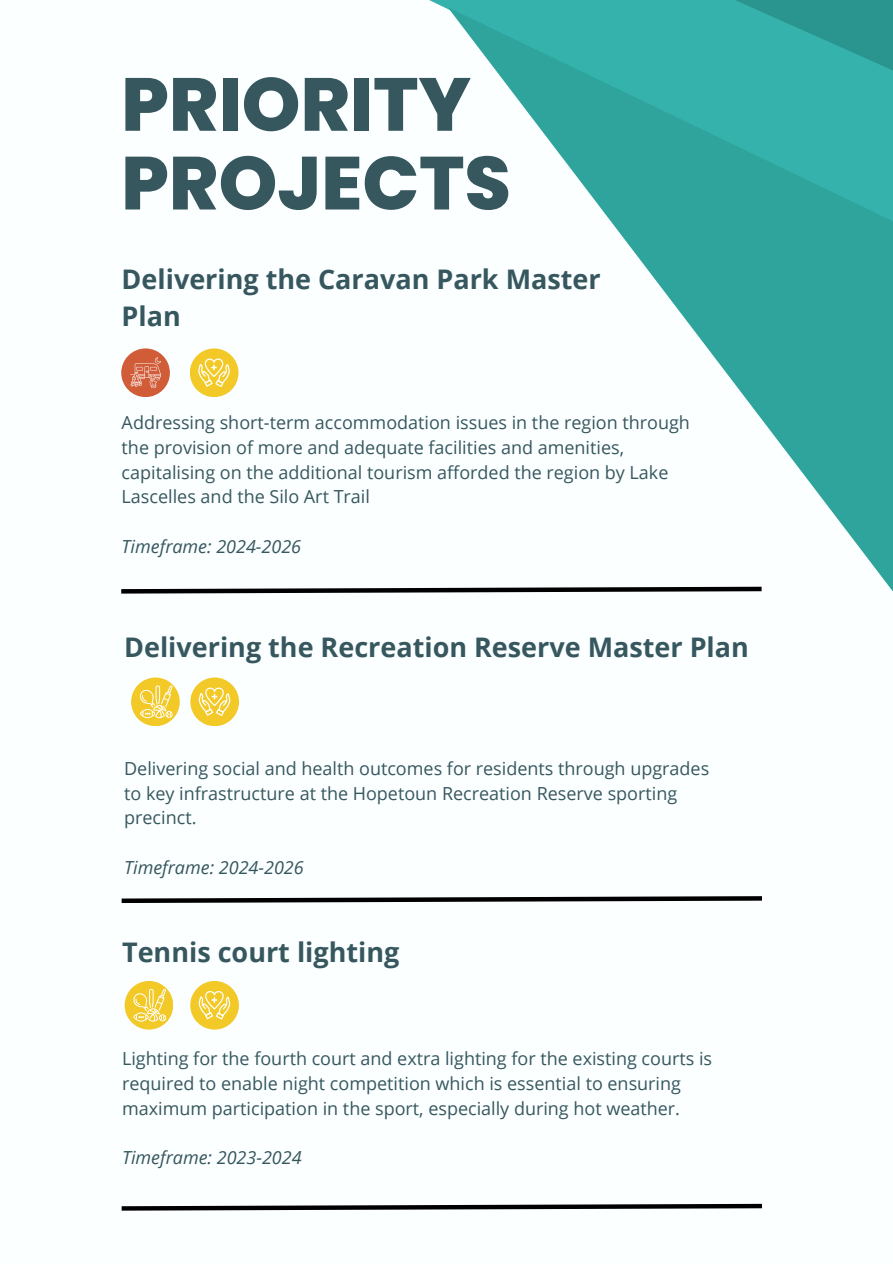
<style>
.page{position:relative;width:893px;height:1264px;background:#fff}
.page>*{position:absolute;margin:0;border:0;box-sizing:border-box;transform-origin:0 0}
.t1{font:800 75px "Poppins";color:#37575f}
.t2{font:700 27px/37px "Open Sans";color:#37575f}
.t3{font:18px/24.8px "Open Sans";color:#37575f}
.t4{font:italic 18px "Open Sans";color:#37575f}
</style>
<div class="page">
<div style="left:0;top:0;width:892px;height:1262px;background:#fbffff"></div>
<svg style="left:610px;top:221px;width:282px;height:369px;fill:#2ea49d"></svg>
<svg style="left:429px;top:0;width:463px;height:221px"></svg>
<div style="left:121px;top:348px;width:49px;height:49px;background:#d15c38;border-radius:50%"></div>
<svg style="left:130px;top:357px;width:30px;height:31px"></svg>
<div style="left:190px;top:348px;width:48px;height:49px;background:#f2c927;border-radius:50%"></div>
<svg style="left:198px;top:358px;width:32px;height:28px"></svg>
<svg style="left:121px;top:584px;width:645px;height:10px"></svg>
<svg style="left:121px;top:1203px;width:641px;height:8px"></svg>
<div style="left:125px;top:980px;width:48px;height:49px;background:#f2c927;border-radius:50%"></div>
<svg style="left:133px;top:988px;width:33px;height:33px"></svg>
<div style="left:190px;top:980px;width:49px;height:49px;background:#f2c927;border-radius:50%"></div>
<svg style="left:198px;top:991px;width:33px;height:28px"></svg>
<div style="left:131px;top:677px;width:49px;height:49px;background:#f2c927;border-radius:50%"></div>
<svg style="left:140px;top:685px;width:32px;height:33px"></svg>
<div style="left:190px;top:677px;width:49px;height:49px;background:#f2c927;border-radius:50%"></div>
<svg style="left:198px;top:687px;width:33px;height:28px"></svg>
<svg style="left:121px;top:896px;width:641px;height:7px"></svg>
<p class="t1" style="left:121px;top:52px;width:351px">PRIORITY</p>
<p class="t1" style="left:121px;top:131px;width:391px">PROJECTS</p>
<p class="t2" style="left:122px;top:259px;width:480px">Delivering the Caravan Park Master<br>Plan</p>
<p class="t3" style="left:122px;top:410px;width:570px">Addressing short-term accommodation issues in the region through the provision of more and adequate facilities and amenities, capitalising on the additional tourism afforded the region by Lake Lascelles and the Silo Art Trail</p>
<p class="t4" style="left:122px;top:533px;width:181px">Timeframe: 2024-2026</p>
<p class="t2" style="left:124px;top:627px;width:626px">Delivering the Recreation Reserve Master Plan</p>
<p class="t3" style="left:124px;top:755px;width:586px">Delivering social and health outcomes for residents through upgrades to key infrastructure at the Hopetoun Recreation Reserve sporting precinct.</p>
<p class="t4" style="left:124px;top:854px;width:181px">Timeframe: 2024-2026</p>
<p class="t2" style="left:122px;top:933px;width:279px">Tennis court lighting</p>
<p class="t3" style="left:122px;top:1045px;width:591px">Lighting for the fourth court and extra lighting for the existing courts is required to enable night competition which is essential to ensuring maximum participation in the sport, especially during hot weather.</p>
<p class="t4" style="left:122px;top:1145px;width:181px">Timeframe: 2023-2024</p>
</div>
